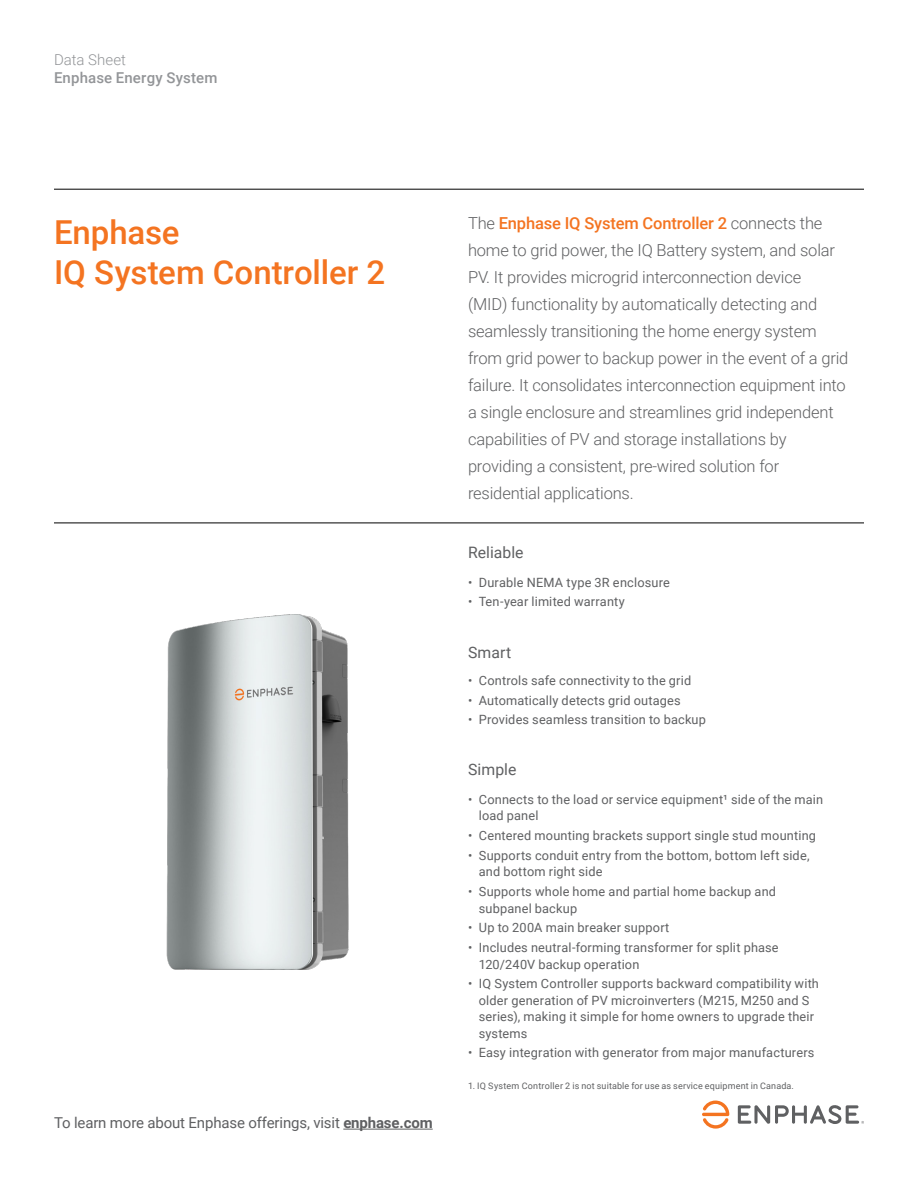
<style>
.page{position:relative;width:918px;height:1188px;background:#fff}
.page>*{position:absolute;margin:0;border:0;box-sizing:border-box;transform-origin:0 0}
.t1{font:500 33px/39.6px "Roboto";color:#f47421}
.t2{font:300 16.5px/27px "Roboto";letter-spacing:-.01em;color:#5f6062}
.t3{font:15.75px "Roboto";letter-spacing:.005em;color:#5f6062}
.t4{font:15px "Roboto";letter-spacing:-.01em;color:#5f6062}
.t5{font:500 15px "Roboto";letter-spacing:.01em;color:#939598}
.t6{font:300 15px "Roboto";color:#939598}
.t7{font:12.75px/16.5px "Roboto";letter-spacing:.015em;color:#5f6062}
.t8{font:9px "Roboto";letter-spacing:.015em;color:#5f6062}
.s1{font-weight:700}
.s2{font-weight:500;color:#f47421}
</style>
<div class="page">
<svg style="left:702px;top:1101px;width:27px;height:28px"></svg>
<svg style="left:738px;top:1105px;width:126px;height:19px"></svg>
<hr style="left:54px;top:189px;width:810px;height:1px;background:#000">
<hr style="left:343px;top:1129px;width:90px;height:1px;background:#5f6062">
<hr style="left:54px;top:523px;width:810px;height:1px;background:#000">
<img style="left:166px;top:614px;width:183px;height:356px">
<p class="t6" style="left:54px;top:49px;width:74px">Data Sheet</p>
<p class="t5" style="left:54px;top:67px;width:165px">Enphase Energy System</p>
<h1 class="t1" style="left:54px;top:211px;width:333px">Enphase<br>IQ System Controller 2</h1>
<p class="t4" style="left:54px;top:1112px;width:380px">To learn more about Enphase offerings, visit <span class="s1">enphase.com</span></p>
<p class="t2" style="left:468px;top:209px;width:382px">The <span class="s2">Enphase IQ System Controller 2</span> connects the home to grid power, the IQ Battery system, and solar PV. It provides microgrid interconnection device<br>(MID) functionality by automatically detecting and seamlessly transitioning the home energy system from grid power to backup power in the event of a grid failure. It consolidates interconnection equipment into a single enclosure and streamlines grid independent capabilities of PV and storage installations by providing a consistent, pre-wired solution for residential applications.</p>
<p class="t3" style="left:468px;top:541px;width:57px">Reliable</p>
<p class="t7" style="left:468px;top:573px;width:203px">• Durable NEMA type 3R enclosure</p>
<p class="t7" style="left:468px;top:593px;width:158px">• Ten-year limited warranty</p>
<p class="t3" style="left:468px;top:641px;width:45px">Smart</p>
<p class="t7" style="left:468px;top:672px;width:225px">• Controls safe connectivity to the grid</p>
<p class="t7" style="left:468px;top:691px;width:214px">• Automatically detects grid outages</p>
<p class="t7" style="left:468px;top:711px;width:240px">• Provides seamless transition to backup</p>
<p class="t3" style="left:468px;top:759px;width:50px">Simple</p>
<p class="t7" style="left:479px;top:791px;width:346px;text-indent:-11px">• Connects to the load or service equipment¹ side of the main load panel</p>
<p class="t7" style="left:468px;top:827px;width:350px">• Centered mounting brackets support single stud mounting</p>
<p class="t7" style="left:479px;top:847px;width:332px;text-indent:-11px">• Supports conduit entry from the bottom, bottom left side, and bottom right side</p>
<p class="t7" style="left:479px;top:883px;width:299px;text-indent:-11px">• Supports whole home and partial home backup and subpanel backup</p>
<p class="t7" style="left:468px;top:919px;width:203px">• Up to 200A main breaker support</p>
<p class="t7" style="left:479px;top:939px;width:301px;text-indent:-11px">• Includes neutral-forming transformer for split phase<br>120/240V backup operation</p>
<p class="t7" style="left:479px;top:975px;width:342px;text-indent:-11px">• IQ System Controller supports backward compatibility with older generation of PV microinverters (M215, M250 and S series), making it simple for home owners to upgrade their systems</p>
<p class="t7" style="left:468px;top:1044px;width:348px">• Easy integration with generator from major manufacturers</p>
<p class="t8" style="left:468px;top:1079px;width:327px">1. IQ System Controller 2 is not suitable for use as service equipment in Canada.</p>
</div>
